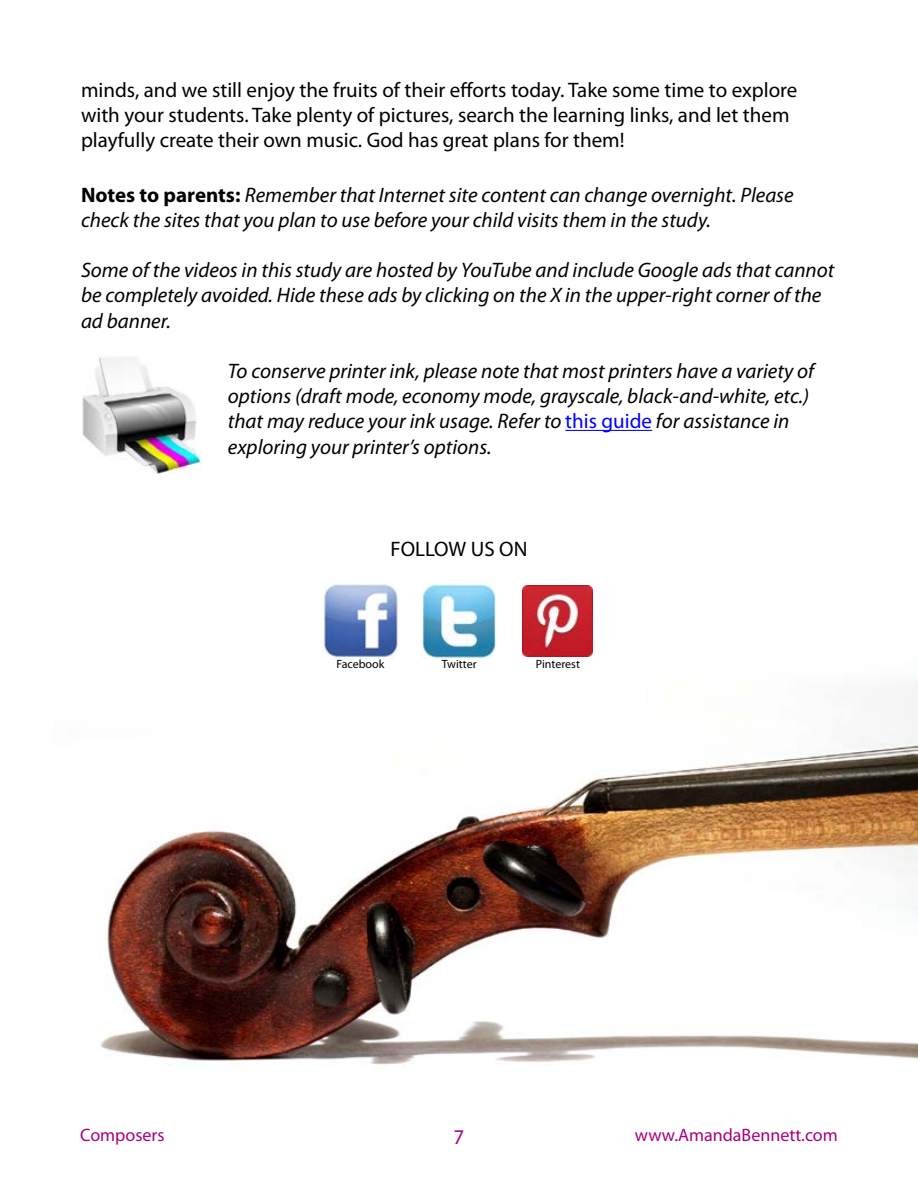
<style>
.page{position:relative;width:918px;height:1188px;background:#fff}
.page>*{position:absolute;margin:0;border:0;box-sizing:border-box;transform-origin:0 0}
.t1{font:italic 21px/25.2px "Myriad Pro";color:#000}
.t2{font:21px/25.2px "Myriad Pro";color:#000}
.t3{font:21px "Myriad Pro";color:#a90081}
.t4{font:18px "Myriad Pro";color:#a90081}
.t5{font:12px "Myriad Pro";color:#000}
.s1{font-weight:700;font-style:normal}
.s2{font-style:normal;color:#00f}
</style>
<div class="page">
<img style="left:100px;top:607px;width:818px;height:459px">
<hr style="left:565px;top:430px;width:87px;height:1px;background:#00f">
<img style="left:82px;top:357px;width:120px;height:117px">
<img style="left:323px;top:584px;width:74px;height:74px">
<img style="left:423px;top:584px;width:72px;height:74px">
<img style="left:522px;top:585px;width:71px;height:71px">
<p class="t2" style="left:81px;top:77px;width:718px">minds, and we still enjoy the fruits of their efforts today. Take some time to explore with your students. Take plenty of pictures, search the learning links, and let them playfully create their own music. God has great plans for them!</p>
<p class="t1" style="left:81px;top:182px;width:714px"><span class="s1">Notes to parents:</span> Remember that Internet site content can change overnight. Please check the sites that you plan to use before your child visits them in the study.</p>
<p class="t1" style="left:81px;top:257px;width:755px">Some of the videos in this study are hosted by YouTube and include Google ads that cannot be completely avoided. Hide these ads by clicking on the X in the upper-right corner of the ad banner.</p>
<p class="t1" style="left:228px;top:358px;width:588px">To conserve printer ink, please note that most printers have a variety of options (draft mode, economy mode, grayscale, black-and-white, etc.) that may reduce your ink usage. Refer to <span class="s2">this guide</span> for assistance in exploring your printer’s options.</p>
<p class="t2" style="left:390px;top:536px;width:139px">FOLLOW US ON</p>
<p class="t5" style="left:336px;top:657px;width:50px">Facebook</p>
<p class="t5" style="left:442px;top:657px;width:36px">Twitter</p>
<p class="t5" style="left:536px;top:657px;width:46px">Pinterest</p>
<p class="t4" style="left:80px;top:1124px;width:86px">Composers</p>
<p class="t3" style="left:454px;top:1124px;width:12px">7</p>
<p class="t4" style="left:635px;top:1124px;width:204px">www.AmandaBennett.com</p>
</div>
